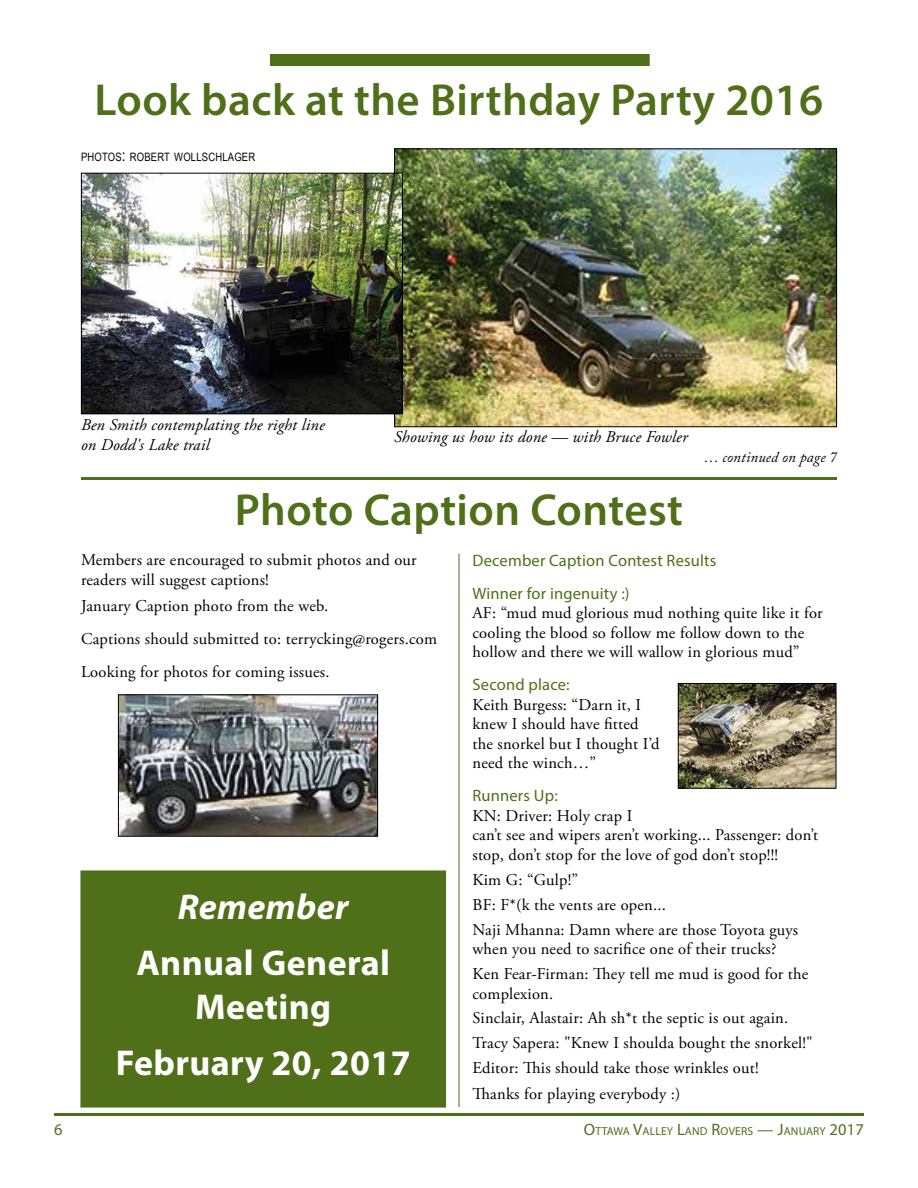
<style>
.page{position:relative;width:918px;height:1188px;background:#fff}
.page>*{position:absolute;margin:0;border:0;box-sizing:border-box;transform-origin:0 0}
.t1{font:600 45px "Myriad Pro";letter-spacing:.01em;color:#4f6f19}
.t2{font:700 36px/43.2px "Myriad Pro";letter-spacing:.01em;color:#fff;text-align:center}
.t3{font:italic 700 36px "Myriad Pro";letter-spacing:.01em;color:#fff}
.t4{font:16.5px/19.5px "Adobe Garamond Pro";letter-spacing:.01em;color:#000}
.t5{font:italic 16.5px/19.5px "Adobe Garamond Pro";letter-spacing:.01em;color:#000}
.t6{font:16.5px/33px "Myriad Pro";letter-spacing:.01em;color:#4f6f19}
.t7{font:16.5px "Myriad Pro";color:#4f6f19}
.t8{font:italic 15px "Adobe Caslon Pro";letter-spacing:.01em;color:#000}
.t9{font:11.55px "Myriad Pro";letter-spacing:.015em;color:#4f6f19}
.t10{font:11.55px "Arial Narrow";letter-spacing:.015em;color:#000}
.s1{font-size:16.5px}
</style>
<div class="page">
<hr style="left:54px;top:1113px;width:810px;height:3px;background:#4f6f19">
<div style="left:80px;top:870px;width:366px;height:238px;background:#4f6f19;border:2px solid #4f6f19"></div>
<div style="left:270px;top:54px;width:380px;height:12px;background:#4f6f19"></div>
<img style="left:396px;top:150px;width:439px;height:275px">
<img style="left:83px;top:175px;width:318px;height:237px">
<div style="left:81px;top:173px;width:322px;height:241px;border:1px solid #000"></div>
<img style="left:680px;top:685px;width:154px;height:102px">
<div style="left:678px;top:683px;width:158px;height:106px;border:1px solid #000"></div>
<img style="left:120px;top:696px;width:256px;height:139px">
<div style="left:118px;top:694px;width:260px;height:143px;border:1px solid #000"></div>
<hr style="left:81px;top:477px;width:756px;height:3px;background:#4f6f19">
<hr style="left:459px;top:554px;width:1px;height:553px;background:#4f6f19">
<h1 class="t1" style="left:94px;top:71px;width:730px">Look back at the Birthday Party 2016</h1>
<p class="t10" style="left:81px;top:148px;width:176px">PHOTOS<span class="s1">:</span> ROBERT WOLLSCHLAGER</p>
<p class="t5" style="left:81px;top:416px;width:245px">Ben Smith contemplating the right line on Dodd's Lake trail</p>
<p class="t5" style="left:394px;top:427px;width:295px">Showing us how its done — with Bruce Fowler</p>
<p class="t8" style="left:704px;top:449px;width:134px">… continued on page 7</p>
<h1 class="t1" style="left:235px;top:481px;width:450px">Photo Caption Contest</h1>
<p class="t6" style="left:472px;top:544px;width:245px">December Caption Contest Results<br>Winner for ingenuity :)</p>
<p class="t4" style="left:472px;top:604px;width:352px">AF: “mud mud glorious mud nothing quite like it for cooling the blood so follow me follow down to the hollow and there we will wallow in glorious mud”</p>
<p class="t6" style="left:472px;top:668px;width:99px">Second place:</p>
<p class="t4" style="left:472px;top:695px;width:188px">Keith Burgess: “Darn it, I knew I should have fitted the snorkel but I thought I’d need the winch…”</p>
<p class="t6" style="left:472px;top:779px;width:87px">Runners Up:</p>
<p class="t4" style="left:472px;top:807px;width:347px">KN: Driver: Holy crap I<br>can’t see and wipers aren’t working... Passenger: don’t stop, don’t stop for the love of god don’t stop!!!</p>
<p class="t4" style="left:472px;top:868px;width:327px;line-height:24.9px">Kim G: “Gulp!”<br>BF: F*(k the vents are open...<br>Naji Mhanna: Damn where are those Toyota guys</p>
<p class="t4" style="left:472px;top:937px;width:337px;line-height:24.9px">when you need to sacrifice one of their trucks?<br>Ken Fear-Firman: They tell me mud is good for the</p>
<p class="t4" style="left:472px;top:981px;width:342px;line-height:25.2px">complexion.<br>Sinclair, Alastair: Ah sh*t the septic is out again.<br>Tracy Sapera: "Knew I shoulda bought the snorkel!" Editor: This should take those wrinkles out!<br>Thanks for playing everybody :)</p>
<p class="t4" style="left:81px;top:551px;width:337px">Members are encouraged to submit photos and our readers will suggest captions!</p>
<p class="t4" style="left:81px;top:590px;width:358px;line-height:33px">January Caption photo from the web.<br>Captions should submitted to: terrycking@rogers.com<br>Looking for photos for coming issues.</p>
<h2 class="t3" style="left:178px;top:883px;width:172px">Remember</h2>
<h2 class="t2" style="left:136px;top:941px;width:255px">Annual General<br>Meeting</h2>
<h2 class="t2" style="left:116px;top:1040px;width:296px">February 20, 2017</h2>
<p class="t7" style="left:54px;top:1120px;width:10px">6</p>
<p class="t9" style="left:584px;top:1124px;width:282px"><span class="s1">O</span>TTAWA <span class="s1">V</span>ALLEY <span class="s1">L</span>AND <span class="s1">R</span>OVERS <span class="s1">— J</span>ANUARY <span class="s1">2017</span></p>
</div>
